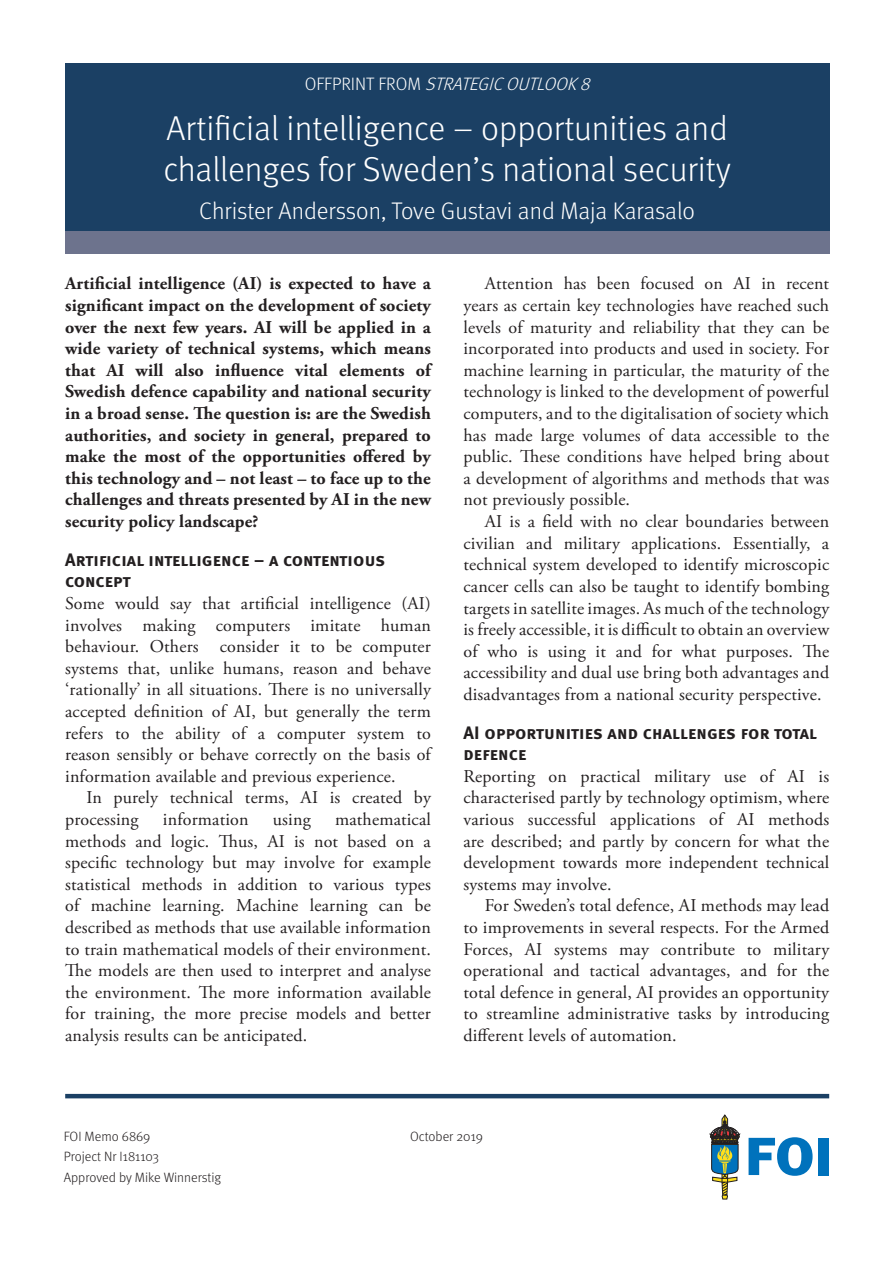
<style>
.page{position:relative;width:893px;height:1263px;background:#fff}
.page>*{position:absolute;margin:0;border:0;box-sizing:border-box;transform-origin:0 0}
.Huvudrubrik_1{font:300 34.5px/41.4px "Meta";color:#fff}
.Huvudrubrik_1-2{font:300 24px "Meta";color:#fff}
.Brödtext_indrag{font:18px/21.6px "Adobe Garamond Pro";letter-spacing:.01em;color:#231f20;text-align:justify}
.Brödtext_första{font:18px/21.6px "Adobe Garamond Pro";letter-spacing:.01em;color:#231f20;text-align:justify}
.Ingress{font:700 18px/21.6px "Adobe Garamond Pro";letter-spacing:.01em;color:#231f20;text-align:justify}
.Rubrik_1{font:18px/21.6px "Meta Bold Caps";letter-spacing:.005em;color:#231f20}
.Projekttitel{font:italic 300 18px "Meta";color:#fff}
.Sidfot_sid_1{font:300 13.5px "Meta";color:#231f20}
.s1{font-style:normal}
</style>
<div class="page">
<div style="left:65px;top:208px;width:764px;height:46px;background:#6d738d"></div>
<div style="left:65px;top:63px;width:764px;height:167px;background:#1b4064"></div>
<hr style="left:65px;top:1094px;width:764px;height:4px;background:#1b4064">
<svg style="left:749px;top:1137px;width:64px;height:39px"></svg>
<div style="left:818px;top:1138px;width:11px;height:37px;background:#0072bc"></div>
<svg style="left:710px;top:1115px;width:30px;height:84px"></svg>
<p class="Projekttitel" style="left:305px;top:74px;width:292px"><span class="s1">O F F P R I N T F R O M</span> STRATEGICOUTLOOK8</p>
<p class="Huvudrubrik_1" style="left:164px;top:107px;width:569px">Artificial intelligence – opportunities and challenges for Sweden’s national security</p>
<p class="Huvudrubrik_1-2" style="left:199px;top:197px;width:497px">Christer Andersson, Tove Gustavi and Maja Karasalo</p>
<p class="Ingress" style="left:65px;top:273px;width:367px">Artificial intelligence (AI) is expected to have a significant impact on the development of society over the next few years. AI will be applied in a wide variety of technical systems, which means that AI will also influence vital elements of Swedish defence capability and national security in a broad sense. The question is: are the Swedish authorities, and society in general, prepared to make the most of the opportunities offered by this technology and – not least – to face up to the challenges and threats presented by AI in the new security policy landscape?</p>
<p class="Rubrik_1" style="left:65px;top:548px;width:321px">Artificial intelligence – a contentious concept</p>
<p class="Brödtext_första" style="left:65px;top:593px;width:367px">Some would say that artificial intelligence (AI) involves making computers imitate human behaviour. Others consider it to be computer systems that, unlike humans, reason and behave ‘rationally’ in all situations. There is no universally accepted definition of AI, but generally the term refers to the ability of a computer system to reason sensibly or behave correctly on the basis of information available and previous experience.</p>
<p class="Brödtext_indrag" style="left:65px;top:787px;width:367px;text-indent:21px">In purely technical terms, AI is created by processing</p>
<p class="Brödtext_indrag" style="left:65px;top:809px;width:367px;text-indent:270px">mathematical methods and logic. Thus, AI is not based on a specific technology but may involve for example statistical methods in addition to various types of machine learning. Machine learning can be described as methods that use available information to train mathematical models of their environment.<br>The models are then used to interpret and analyse the environment. The more information available for training, the more precise models and better analysis results can be anticipated.</p>
<p class="Brödtext_indrag" style="left:163px;top:809px;width:87px">information</p>
<p class="Brödtext_indrag" style="left:273px;top:809px;width:39px">using</p>
<p class="Brödtext_indrag" style="left:463px;top:274px;width:367px;text-indent:21px">Attention has been focused on AI in recent years as certain key technologies have reached such levels of maturity and reliability that they can be incorporated into products and used in society. For machine learning in particular, the maturity of the technology is linked to the development of powerful computers, and to the digitalisation of society which has made large volumes of data accessible to the public. These conditions have helped bring about a development of algorithms and methods that was not previously possible.</p>
<p class="Brödtext_indrag" style="left:463px;top:511px;width:367px;text-indent:21px">AI is a field with no clear boundaries between civilian and military applications. Essentially, a technical system developed to identify microscopic cancer cells can also be taught to identify bombing targets in satellite images. As much of the technology is freely accessible, it is difficult to obtain an overview of who is using it and for what purposes. The accessibility and dual use bring both advantages and disadvantages from a national security perspective.</p>
<p class="Rubrik_1" style="left:463px;top:721px;width:355px">AI opportunities and challenges for total defence</p>
<p class="Brödtext_första" style="left:463px;top:766px;width:367px">Reporting on practical military use of AI is characterised partly by technology optimism, where various successful applications of AI methods are described; and partly by concern for what the development towards more independent technical systems may involve.</p>
<p class="Brödtext_indrag" style="left:463px;top:895px;width:367px;text-indent:21px">For Sweden’s total defence, AI methods may lead to improvements in several respects. For the Armed Forces, AI systems may contribute to military operational and tactical advantages, and for the total defence in general, AI provides an opportunity to streamline administrative tasks by introducing different levels of automation.</p>
<p class="Sidfot_sid_1" style="left:64px;top:1128px;width:88px">FOI Memo 6869</p>
<p class="Sidfot_sid_1" style="left:410px;top:1128px;width:74px">October 2019</p>
<p class="Sidfot_sid_1" style="left:64px;top:1149px;width:97px">Project Nr I181103</p>
<p class="Sidfot_sid_1" style="left:64px;top:1169px;width:159px">Approved by Mike Winnerstig</p>
</div>
